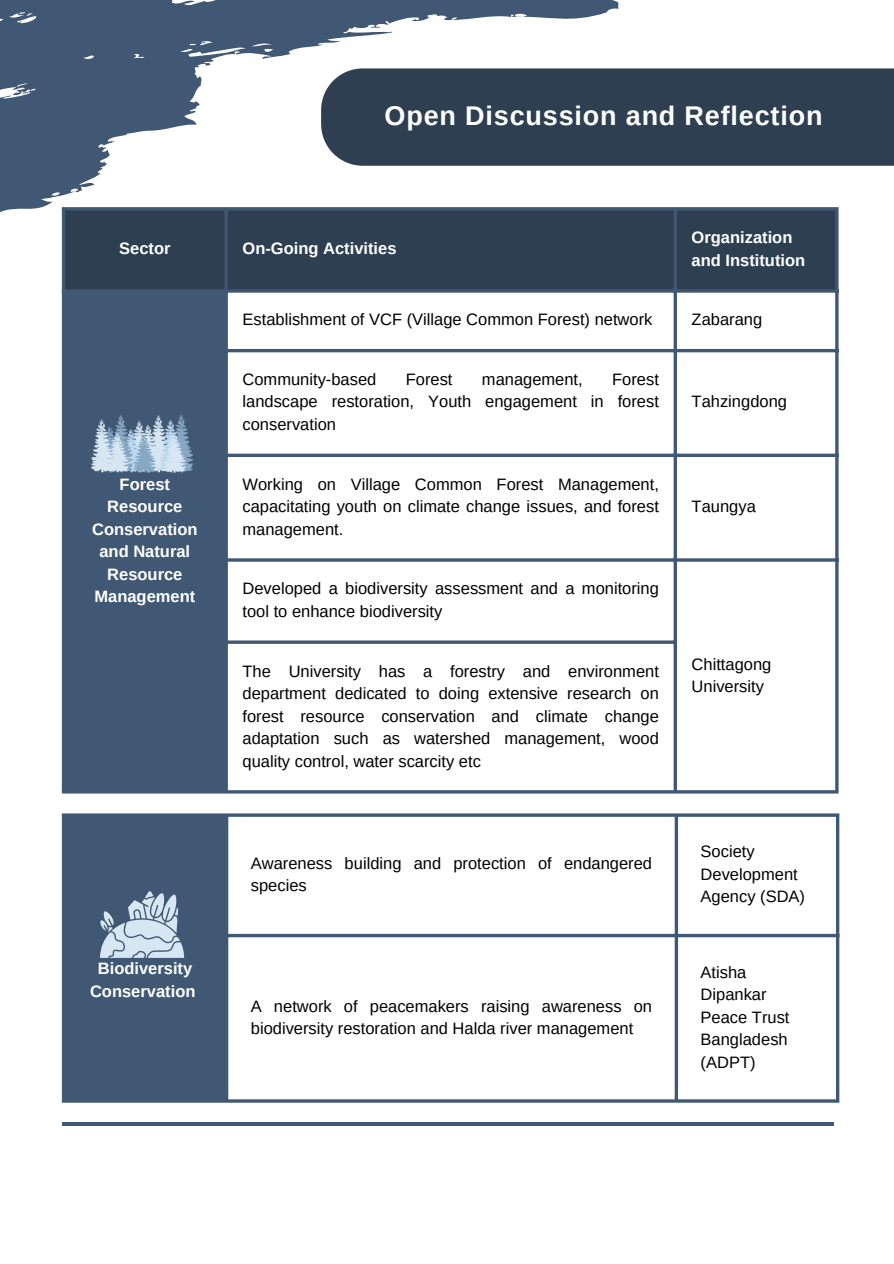
<style>
.page{position:relative;width:894px;height:1264px;background:#fff}
.page>*{position:absolute;margin:0;border:0;box-sizing:border-box;transform-origin:0 0}
.t1{font:700 27px "Arimo";letter-spacing:.03em;color:#fff}
.t2{font:16.5px/22.5px "Arimo";color:#000}
.t3{font:700 16.5px/22.5px "Arimo";color:#fff;text-align:center}
</style>
<div class="page">
<svg style="left:0;top:0;width:619px;height:245px"></svg>
<hr style="left:62px;top:1122px;width:770px;height:3px;background:#405873">
<div style="left:321px;top:68px;width:572px;height:98px;background:#2e3f52"></div>
<div style="left:65px;top:210px;width:770px;height:79px;background:#2e3f52"></div>
<div style="left:63px;top:291px;width:163px;height:501px;background:#405873"></div>
<hr style="left:62px;top:210px;width:3px;height:580px;background:#405873">
<svg style="left:224px;top:210px;width:4px;height:580px;fill:#405873"></svg>
<hr style="left:673px;top:210px;width:3px;height:580px;background:#405873">
<hr style="left:835px;top:210px;width:3px;height:580px;background:#405873">
<hr style="left:62px;top:207px;width:776px;height:3px;background:#405873">
<svg style="left:65px;top:289px;width:770px;height:4px;background:#4a6078"></svg>
<hr style="left:224px;top:349px;width:614px;height:3px;background:#405873">
<svg style="left:224px;top:453px;width:611px;height:4px;background:#5e7289"></svg>
<hr style="left:224px;top:558px;width:614px;height:3px;background:#405873">
<svg style="left:224px;top:640px;width:450px;height:4px;background:#5c7188"></svg>
<hr style="left:62px;top:790px;width:776px;height:3px;background:#405873">
<div style="left:63px;top:814px;width:164px;height:287px;background:#405873"></div>
<hr style="left:62px;top:816px;width:3px;height:283px;background:#405873">
<hr style="left:225px;top:816px;width:3px;height:283px;background:#405873">
<svg style="left:674px;top:816px;width:4px;height:283px"></svg>
<svg style="left:835px;top:816px;width:4px;height:283px"></svg>
<hr style="left:62px;top:813px;width:777px;height:3px;background:#405873">
<svg style="left:228px;top:933px;width:611px;height:4px;background:#697c91"></svg>
<hr style="left:62px;top:1099px;width:777px;height:3px;background:#405873">
<svg style="left:100px;top:891px;width:84px;height:66px"></svg>
<svg style="left:91px;top:414px;width:102px;height:58px"></svg>
<h1 class="t1" style="left:384px;top:100px;width:439px">Open Discussion and Reflection</h1>
<p class="t3" style="left:119px;top:237px;width:53px">Sector</p>
<p class="t3" style="left:242px;top:237px;width:155px">On-Going Activities</p>
<p class="t3" style="left:691px;top:226px;width:115px;text-align:left">Organization and Institution</p>
<p class="t2" style="left:242px;top:308px;width:411px">Establishment of VCF (Village Common Forest) network</p>
<p class="t2" style="left:691px;top:308px;width:72px">Zabarang</p>
<p class="t3" style="left:92px;top:472px;width:107px">Forest<br>Resource<br>Conservation and Natural<br>Resource<br>Management</p>
<p class="t3" style="left:90px;top:957px;width:107px">Biodiversity<br>Conservation</p>
<p class="t2" style="left:242px;top:368px;width:135px">Community-based</p>
<p class="t2" style="left:405px;top:368px;width:48px">Forest</p>
<p class="t2" style="left:482px;top:368px;width:102px">management,</p>
<p class="t2" style="left:242px;top:368px;width:418px;text-align:justify;text-indent:369px">Forest landscape restoration, Youth engagement in forest conservation</p>
<p class="t2" style="left:242px;top:472px;width:418px;text-align:justify">Working on Village Common Forest Management, capacitating youth on climate change issues, and forest management.</p>
<p class="t2" style="left:242px;top:577px;width:418px">Developed a biodiversity assessment and a monitoring tool to enhance biodiversity</p>
<p class="t2" style="left:242px;top:659px;width:418px;text-align:justify">The University has a forestry and environment department dedicated to doing extensive research on forest resource conservation and climate change adaptation such as watershed management, wood quality control, water scarcity etc</p>
<p class="t2" style="left:691px;top:390px;width:97px">Tahzingdong</p>
<p class="t2" style="left:691px;top:495px;width:66px">Taungya</p>
<p class="t2" style="left:691px;top:652px;width:81px">Chittagong<br>University</p>
<p class="t2" style="left:251px;top:851px;width:403px">Awareness building and protection of endangered species</p>
<p class="t2" style="left:700px;top:840px;width:106px">Society<br>Development<br>Agency (SDA)</p>
<p class="t2" style="left:251px;top:994px;width:402px">A network of peacemakers raising awareness on biodiversity restoration and Halda river management</p>
<p class="t2" style="left:700px;top:960px;width:90px">Atisha<br>Dipankar<br>Peace Trust<br>Bangladesh (ADPT)</p>
</div>
